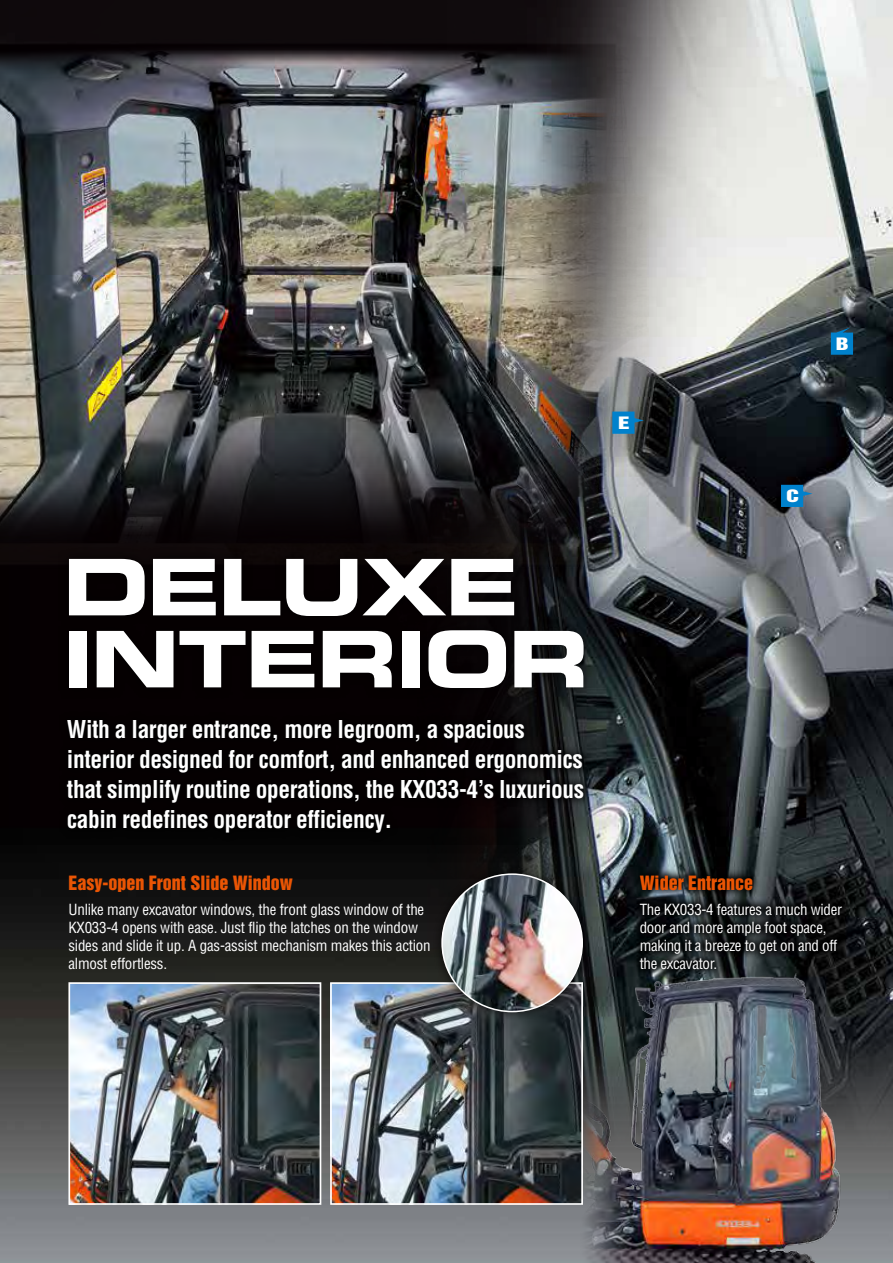
<style>
.page{position:relative;width:893px;height:1263px;background:#fff}
.page>*{position:absolute;margin:0;border:0;box-sizing:border-box;transform-origin:0 0}
.t1{font:78px/72px "Eurostile Bold Extended Two";letter-spacing:-.025em;color:#fff}
.t2{font:700 condensed 24px/30px "Helvetica";letter-spacing:-.02em;color:#fff}
.t3{font:18px "Helvetica Inserat";color:#ea5504}
.t4{font:15.6px "Helvetica Inserat";color:#fff;scale:1.5 1}
.t5{font:condensed 15px/18px "Helvetica";letter-spacing:-.015em;color:#fff}
</style>
<div class="page">
<img style="left:0;top:592px;width:893px;height:671px">
<img style="left:207px;top:0;width:686px;height:1225px">
<img style="left:0;top:0;width:649px;height:592px">
<svg style="left:831px;top:327px;width:22px;height:28px"></svg>
<svg style="left:612px;top:412px;width:32px;height:22px"></svg>
<svg style="left:781px;top:485px;width:31px;height:22px"></svg>
<div style="left:58px;top:711px;width:534px;height:131px;background:#000"></div>
<div style="left:58px;top:547px;width:537px;height:152px;background:#000"></div>
<svg style="left:631px;top:866px;width:220px;height:112px;background:#171b1d"></svg>
<img style="left:71px;top:985px;width:247px;height:217px">
<div style="left:68px;top:982px;width:253px;height:223px;border:2px solid #fff"></div>
<img style="left:333px;top:985px;width:247px;height:217px">
<div style="left:330px;top:982px;width:253px;height:223px;border:2px solid #fff"></div>
<div style="left:432px;top:864px;width:160px;height:157px;background:#000;opacity:.75"></div>
<img style="left:442px;top:874px;width:140px;height:137px">
<img style="left:580px;top:974px;width:267px;height:289px">
<h1 class="t1" style="left:62px;top:550px;width:528px">DELUXE<br>INTERIOR</h1>
<h2 class="t2" style="left:67px;top:714px;width:519px">With a larger entrance, more legroom, a spacious interior designed for comfort, and enhanced ergonomics that simplify routine operations, the KX033-4’s luxurious cabin redefines operator efficiency.</h2>
<p class="t3" style="left:68px;top:872px;width:226px">Easy-open Front Slide Window</p>
<p class="t5" style="left:68px;top:900px;width:364px">Unlike many excavator windows, the front glass window of the KX033-4 opens with ease. Just flip the latches on the window sides and slide it up. A gas-assist mechanism makes this action almost effortless.</p>
<p class="t4" style="left:618px;top:413px;width:9px">E</p>
<p class="t4" style="left:836px;top:334px;width:10px">B</p>
<p class="t4" style="left:786px;top:487px;width:10px">C</p>
<p class="t3" style="left:640px;top:872px;width:115px">Wider Entrance</p>
<p class="t5" style="left:640px;top:900px;width:204px">The KX033-4 features a much wider door and more ample foot space, making it a breeze to get on and off the excavator.</p>
</div>
